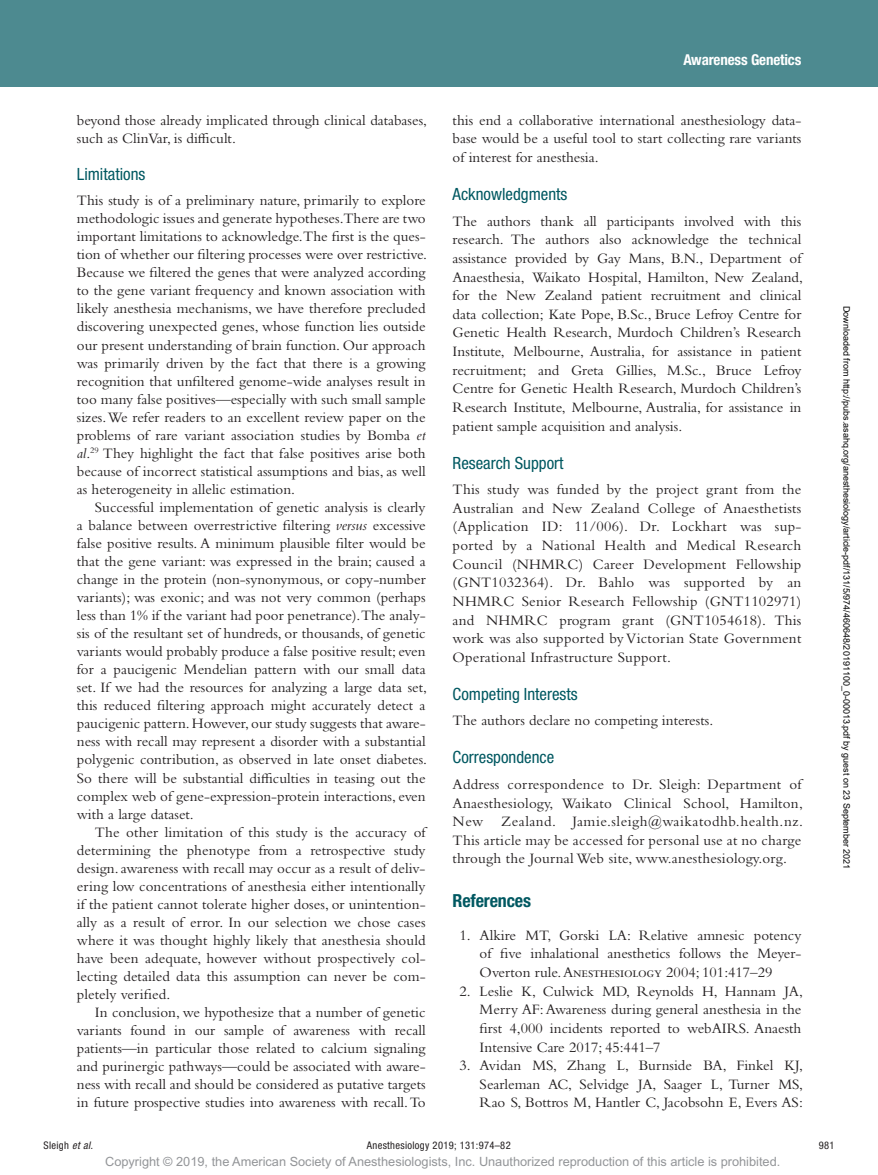
<style>
.page{position:relative;width:878px;height:1175px;background:#fff}
.page>*{position:absolute;margin:0;border:0;box-sizing:border-box;transform-origin:0 0}
.t1{font:700 condensed 18px "Helvetica Neue LT Std";color:#005861}
.t2{font:condensed 16.8px "Helvetica Neue LT Std";color:#005861}
.t3{font:15px/18px "Bembo Std";color:#231f20;text-align:justify}
.t4{font:700 condensed 15px "Helvetica Neue LT Std";letter-spacing:-.01em;color:#fff}
.t5{font:12.75px "Arial MT Std";color:#939598}
.t6{font:condensed 10.5px "Helvetica Neue LT Std";letter-spacing:.03em;color:#231f20}
.t7{font:9px "Arial";color:#000}
.s1{font-style:italic}
</style>
<div class="page">
<div style="left:0;top:0;width:878px;height:86px;background:#4d8a90"></div>
<p class="t4" style="left:683px;top:51px;width:119px">Awareness Genetics</p>
<p class="t3" style="left:77px;top:111px;width:352px">beyond those already implicated through clinical databases, such as ClinVar, is difficult.</p>
<p class="t2" style="left:77px;top:165px;width:70px">Limitations</p>
<p class="t3" style="left:77px;top:191px;width:352px">This study is of a preliminary nature, primarily to explore methodologic issues and generate hypotheses.There are two important limitations to acknowledge.The first is the ques&shy;tion of whether our filtering processes were over restrictive.<br>Because we filtered the genes that were analyzed according to the gene variant frequency and known association with likely anesthesia mechanisms, we have therefore precluded discovering unexpected genes, whose function lies outside our present understanding of brain function. Our approach was primarily driven by the fact that there is a growing recognition that unfiltered genome-wide analyses result in too many false positives—especially with such small sample sizes. We refer readers to an excellent review paper on the problems of rare variant association studies by Bomba <span class="s1">et al</span>.<sup>29</sup> They highlight the fact that false positives arise both because of incorrect statistical assumptions and bias, as well as heterogeneity in allelic estimation.</p>
<p class="t3" style="left:77px;top:498px;width:352px;text-indent:18px">Successful implementation of genetic analysis is clearly a balance between overrestrictive filtering <span class="s1">versus</span> excessive false positive results. A minimum plausible filter would be that the gene variant: was expressed in the brain; caused a change in the protein (non-synonymous, or copy-number variants); was exonic; and was not very common (perhaps less than 1% if the variant had poor penetrance).The analy&shy;sis of the resultant set of hundreds, or thousands, of genetic variants would probably produce a false positive result; even for a paucigenic Mendelian pattern with our small data set. If we had the resources for analyzing a large data set, this reduced filtering approach might accurately detect a paucigenic pattern. However, our study suggests that aware&shy;ness with recall may represent a disorder with a substantial polygenic contribution, as observed in late onset diabetes.<br>So there will be substantial difficulties in teasing out the complex web of gene-expression-protein interactions, even with a large dataset.</p>
<p class="t3" style="left:77px;top:822px;width:350px;text-indent:18px">The other limitation of this study is the accuracy of determining the phenotype from a retrospective study design. awareness with recall may occur as a result of deliv&shy;ering low concentrations of anesthesia either intentionally if the patient cannot tolerate higher doses, or unintention&shy;ally as a result of error. In our selection we chose cases where it was thought highly likely that anesthesia should have been adequate, however without prospectively col&shy;lecting detailed data this assumption can never be com&shy;pletely verified.</p>
<p class="t3" style="left:77px;top:1003px;width:350px;text-indent:18px">In conclusion, we hypothesize that a number of genetic variants found in our sample of awareness with recall patients—in particular those related to calcium signaling and purinergic pathways—could be associated with aware&shy;ness with recall and should be considered as putative targets in future prospective studies into awareness with recall. To</p>
<p class="t3" style="left:452px;top:110px;width:350px;line-height:18.6px">this end a collaborative international anesthesiology data&shy;base would be a useful tool to start collecting rare variants of interest for anesthesia.</p>
<p class="t2" style="left:452px;top:185px;width:116px">Acknowledgments</p>
<p class="t3" style="left:452px;top:211px;width:352px;line-height:18.6px">The authors thank all participants involved with this research. The authors also acknowledge the technical assistance provided by Gay Mans, B.N., Department of Anaesthesia, Waikato Hospital, Hamilton, New Zealand, for the New Zealand patient recruitment and clinical data collection; Kate Pope, B.Sc., Bruce Lefroy Centre for Genetic Health Research, Murdoch Children’s Research Institute, Melbourne, Australia, for assistance in patient recruitment; and Greta Gillies, M.Sc., Bruce Lefroy Centre for Genetic Health Research, Murdoch Children’s Research Institute, Melbourne, Australia, for assistance in patient sample acquisition and analysis.</p>
<p class="t2" style="left:452px;top:453px;width:112px">Research Support</p>
<p class="t3" style="left:452px;top:480px;width:350px;line-height:18.6px">This study was funded by the project grant from the Australian and New Zealand College of Anaesthetists (Application ID: 11/006). Dr. Lockhart was sup&shy;ported by a National Health and Medical Research Council (NHMRC) Career Development Fellowship (GNT1032364). Dr. Bahlo was supported by an NHMRC Senior Research Fellowship (GNT1102971) and NHMRC program grant (GNT1054618). This work was also supported by Victorian State Government Operational Infrastructure Support.</p>
<p class="t2" style="left:452px;top:684px;width:126px">Competing Interests</p>
<p class="t3" style="left:452px;top:711px;width:262px">The authors declare no competing interests.</p>
<p class="t2" style="left:452px;top:747px;width:103px">Correspondence</p>
<p class="t3" style="left:452px;top:774px;width:352px;line-height:18.6px">Address correspondence to Dr. Sleigh: Department of Anaesthesiology, Waikato Clinical School, Hamilton, New Zealand. Jamie.sleigh@waikatodhb.health.nz.<br>This article may be accessed for personal use at no charge through the Journal Web site, www.anesthesiology.org.</p>
<p class="t1" style="left:452px;top:889px;width:80px">References</p>
<p class="t3" style="left:479px;top:925px;width:323px;line-height:18.6px;text-indent:-20px">1. Alkire MT, Gorski LA: Relative amnesic potency of five inhalational anesthetics follows the Meyer-Overton rule. Anesthesiology 2004; 101:417–29</p>
<p class="t3" style="left:479px;top:981px;width:325px;line-height:18.6px;text-indent:-20px">2. Leslie K, Culwick MD, Reynolds H, Hannam JA, Merry AF: Awareness during general anesthesia in the first 4,000 incidents reported to webAIRS. Anaesth Intensive Care 2017; 45:441–7</p>
<p class="t3" style="left:479px;top:1055px;width:325px;line-height:18.6px;text-indent:-20px">3. Avidan MS, Zhang L, Burnside BA, Finkel KJ, Searleman AC, Selvidge JA, Saager L, Turner MS, Rao S, Bottros M, Hantler C, Jacobsohn E, Evers AS:</p>
<p class="t7" style="left:850px;top:306px;width:565px;rotate:90deg">Downloaded from http://pubs.asahq.org/anesthesiology/article-pdf/131/5/974/460648/20191100_0-00013.pdf by guest on 23 September 2021</p>
<p class="t6" style="left:44px;top:1139px;width:51px">Sleigh <span class="s1">et al.</span></p>
<p class="t6" style="left:367px;top:1139px;width:145px">Anesthesiology 2019; 131:974–82</p>
<p class="t6" style="left:818px;top:1139px;width:17px">981</p>
<p class="t5" style="left:105px;top:1154px;width:676px">Copyright © 2019, the American Society of Anesthesiologists, Inc. Unauthorized reproduction of this article is prohibited.</p>
</div>
